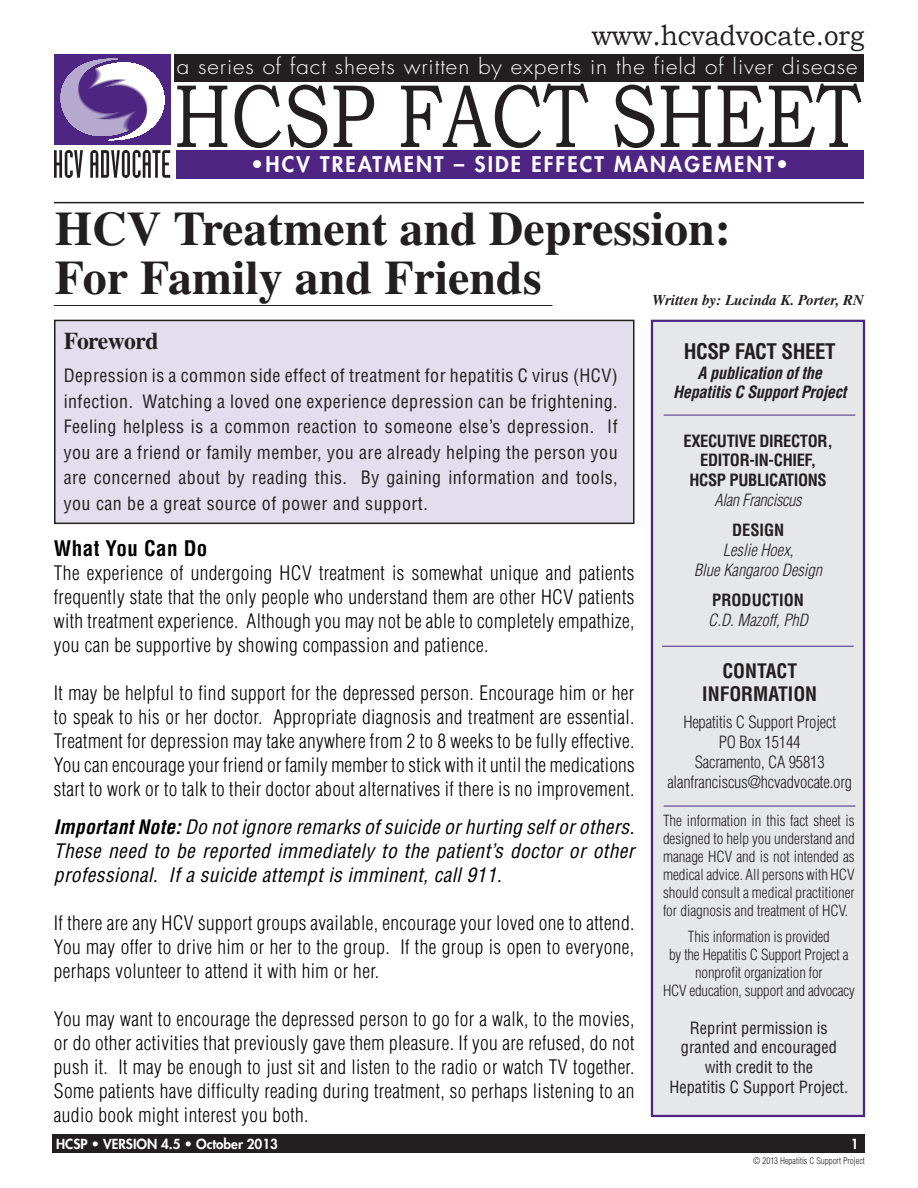
<style>
.page{position:relative;width:918px;height:1188px;background:#fff}
.page>*{position:absolute;margin:0;border:0;box-sizing:border-box;transform-origin:0 0}
.t1{font:90px "Bookman Old Style";color:#231f20;scale:.79 1}
.t2{font:700 48px "Times";color:#231f20}
.t3{font:28.5px "Bookman Old Style";color:#231f20;scale:.91 1}
.t4{font:700 24px "Times";letter-spacing:-.02em;color:#231f20}
.t5{font:300 21px "Futura";letter-spacing:.04em;color:#fff;scale:1.07 1}
.t6{font:800 21px "Futura";letter-spacing:.1em;color:#fff}
.t7{font:700 condensed 21px "Helvetica";letter-spacing:-.02em;color:#231f20}
.t8{font:700 condensed 21px "Helvetica";letter-spacing:.02em;color:#000}
.t9{font:300 condensed 19.5px/24px "Helvetica";letter-spacing:.02em;color:#000;text-align:justify}
.t10{font:italic condensed 19.5px/24px "Helvetica";letter-spacing:.02em;color:#000;text-align:justify}
.t11{font:700 condensed 19.5px "Helvetica";color:#231f20}
.t12{font:condensed 18px/25.5px "Helvetica";letter-spacing:.025em;color:#231f20;text-align:justify}
.t13{font:300 condensed 16.5px "Helvetica";letter-spacing:-.01em;color:#231f20}
.t14{font:condensed 16.5px "Helvetica";color:#231f20}
.t15{font:700 condensed 16.5px "Helvetica";letter-spacing:-.02em;color:#231f20}
.t16{font:italic 300 condensed 16.5px "Helvetica";color:#231f20}
.t17{font:italic 700 condensed 16.5px "Helvetica";letter-spacing:-.02em;color:#231f20}
.t18{font:italic 300 condensed 16.5px "Helvetica";letter-spacing:-.02em;color:#231f20}
.t19{font:700 condensed 16.5px "Helvetica";color:#231f20}
.t20{font:300 condensed 15px/18px "Helvetica";letter-spacing:-.01em;color:#231f20;text-align:justify}
.t21{font:italic 700 15px "Times";color:#231f20}
.t22{font:800 13.5px "Futura";color:#fff}
.t23{font:300 condensed 9px "Helvetica";color:#231f20}
.s1{font-weight:700}
</style>
<div class="page">
<div style="left:53px;top:1135px;width:812px;height:18px;background:#231f20"></div>
<div style="left:55px;top:320px;width:579px;height:203px;background:#e3deed"></div>
<div style="left:54px;top:320px;width:580px;height:204px;border:2px solid #231f20"></div>
<div style="left:651px;top:320px;width:214px;height:797px;background:#e6e7e9;border:2px solid #4e2582"></div>
<hr style="left:54px;top:305px;width:498px;height:1px;background:#231f20">
<hr style="left:54px;top:202px;width:810px;height:1px;background:#231f20">
<hr style="left:664px;top:415px;width:191px;height:1px;background:#4e2582">
<hr style="left:662px;top:646px;width:192px;height:1px;background:#4e2582">
<hr style="left:664px;top:806px;width:191px;height:1px;background:#4e2582">
<div style="left:175px;top:54px;width:689px;height:28px;background:#231f20"></div>
<div style="left:176px;top:150px;width:688px;height:28px;background:#4e2582"></div>
<svg style="left:54px;top:54px;width:116px;height:124px"></svg>
<p class="t3" style="left:592px;top:17px;width:301px">www.hcvadvocate.org</p>
<p class="t5" style="left:177px;top:53px;width:638px">a series of fact sheets written by experts in the field of liver disease</p>
<p class="t1" style="left:174px;top:58px;width:871px">HCSP FACT SHEET</p>
<p class="t6" style="left:251px;top:151px;width:538px">•HCV TREATMENT – SIDE EFFECT MANAGEMENT•</p>
<p class="t2" style="left:55px;top:200px;width:677px">HCV Treatment and Depression:</p>
<p class="t2" style="left:55px;top:249px;width:488px">For Family and Friends</p>
<p class="t7" style="left:684px;top:339px;width:154px">HCSP FACT SHEET</p>
<p class="t17" style="left:698px;top:363px;width:126px">A publication of the</p>
<p class="t17" style="left:673px;top:382px;width:175px">Hepatitis C Support Project</p>
<p class="t21" style="left:652px;top:292px;width:213px">Written by: Lucinda K. Porter, RN</p>
<p class="t4" style="left:64px;top:327px;width:96px">Foreword</p>
<p class="t12" style="left:64px;top:363px;width:556px">Depression is a common side effect of treatment for hepatitis C virus (HCV) infection. Watching a loved one experience depression can be frightening.<br>Feeling helpless is a common reaction to someone else’s depression. If you are a friend or family member, you are already helping the person you are concerned about by reading this. By gaining information and tools, you can be a great source of power and support.</p>
<p class="t8" style="left:54px;top:536px;width:155px">What You Can Do</p>
<p class="t9" style="left:54px;top:561px;width:582px">The experience of undergoing HCV treatment is somewhat unique and patients frequently state that the only people who understand them are other HCV patients with treatment experience. Although you may not be able to completely empathize, you can be supportive by showing compassion and patience.</p>
<p class="t9" style="left:54px;top:681px;width:582px">It may be helpful to find support for the depressed person. Encourage him or her to speak to his or her doctor. Appropriate diagnosis and treatment are essential.<br>Treatment for depression may take anywhere from 2 to 8 weeks to be fully effective.<br>You can encourage your friend or family member to stick with it until the medications start to work or to talk to their doctor about alternatives if there is no improvement.</p>
<p class="t10" style="left:54px;top:814px;width:582px"><span class="s1">Important Note:</span> Do not ignore remarks of suicide or hurting self or others.<br>These need to be reported immediately to the patient’s doctor or other professional. If a suicide attempt is imminent, call 911.</p>
<p class="t9" style="left:54px;top:911px;width:582px">If there are any HCV support groups available, encourage your loved one to attend.<br>You may offer to drive him or her to the group. If the group is open to everyone, perhaps volunteer to attend it with him or her.</p>
<p class="t9" style="left:54px;top:1007px;width:582px">You may want to encourage the depressed person to go for a walk, to the movies, or do other activities that previously gave them pleasure. If you are refused, do not push it. It may be enough to just sit and listen to the radio or watch TV together.<br>Some patients have difficulty reading during treatment, so perhaps listening to an audio book might interest you both.</p>
<p class="t15" style="left:683px;top:431px;width:151px">EXECUTIVE DIRECTOR,</p>
<p class="t15" style="left:700px;top:450px;width:118px">EDITOR-IN-CHIEF,</p>
<p class="t15" style="left:689px;top:470px;width:139px">HCSP PUBLICATIONS</p>
<p class="t18" style="left:715px;top:490px;width:89px">Alan Franciscus</p>
<p class="t15" style="left:732px;top:520px;width:54px">DESIGN</p>
<p class="t16" style="left:723px;top:540px;width:72px">Leslie Hoex,</p>
<p class="t16" style="left:694px;top:560px;width:130px">Blue Kangaroo Design</p>
<p class="t19" style="left:712px;top:590px;width:93px">PRODUCTION</p>
<p class="t16" style="left:708px;top:610px;width:101px">C.D. Mazoff, PhD</p>
<p class="t11" style="left:722px;top:659px;width:76px">CONTACT</p>
<p class="t11" style="left:702px;top:682px;width:116px">INFORMATION</p>
<p class="t13" style="left:683px;top:713px;width:154px">Hepatitis C Support Project</p>
<p class="t13" style="left:719px;top:733px;width:83px">PO Box 15144</p>
<p class="t13" style="left:695px;top:752px;width:132px">Sacramento, CA 95813</p>
<p class="t13" style="left:667px;top:772px;width:186px">alanfranciscus@hcvadvocate.org</p>
<p class="t20" style="left:663px;top:812px;width:193px">The information in this fact sheet is designed to help you understand and manage HCV and is not intended as medical advice. All persons with HCV should consult a medical practitioner for diagnosis and treatment of HCV.</p>
<p class="t20" style="left:688px;top:927px;width:143px">This information is provided</p>
<p class="t20" style="left:669px;top:945px;width:181px;text-align:center">by the Hepatitis C Support Project a nonprofit organization for</p>
<p class="t20" style="left:663px;top:981px;width:193px">HCV education, support and advocacy</p>
<p class="t14" style="left:690px;top:1017px;width:139px">Reprint permission is</p>
<p class="t14" style="left:681px;top:1037px;width:158px">granted and encouraged</p>
<p class="t14" style="left:705px;top:1057px;width:110px">with credit to the</p>
<p class="t14" style="left:670px;top:1077px;width:180px">Hepatitis C Support Project.</p>
<p class="t22" style="left:56px;top:1135px;width:223px">HCSP • VERSION 4.5 • October 2013</p>
<p class="t22" style="left:851px;top:1136px;width:9px">1</p>
<p class="t23" style="left:753px;top:1156px;width:113px">© 2013 Hepatitis C Support Project</p>
</div>
